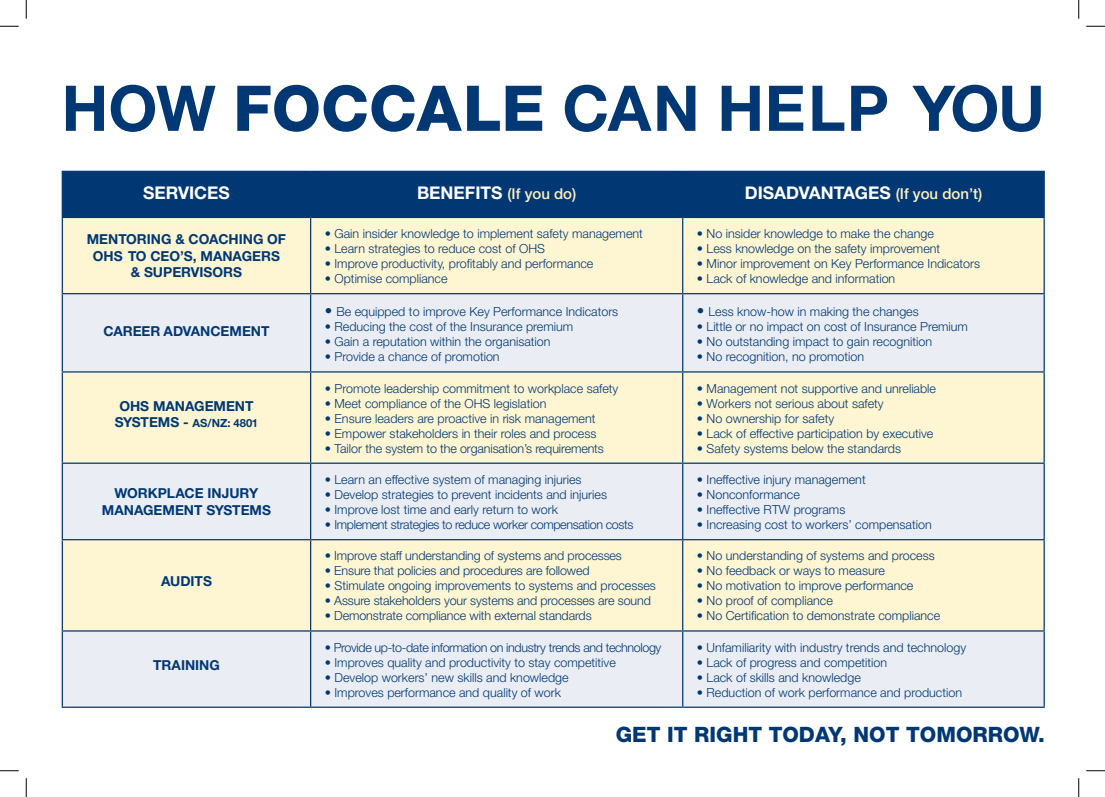
<style>
.page{position:relative;width:1105px;height:797px;background:#fff}
.page>*{position:absolute;margin:0;border:0;box-sizing:border-box;transform-origin:0 0}
.t1{font:700 63.12px "Helvetica Neue CE";color:#013874}
.t2{font:800 21.25px "Helvetica Neue CE";color:#013874}
.t3{font:700 17.5px "Helvetica Neue CE";color:#fff}
.t4{font:500 15px "Helvetica Neue CE";color:#fef0bd}
.t5{font:700 13.75px/16.5px "Helvetica Neue CE";color:#013874;text-align:center}
.t6{font:300 12.5px "Helvetica Neue CE";color:#013874}
.t7{font:300 12.5px "Helvetica Neue CE";letter-spacing:-.03em;color:#013874}
.t8{font:700 11.25px "Helvetica Neue CE";color:#013874}
.s1{font-weight:800}
.s2{font-weight:700;font-size:17.5px;color:#fff}
.s3{font-weight:500;font-size:15px;color:#fef0bd}
.s4{font-size:13.75px}
.s5{font-size:15px}
</style>
<div class="page">
<div style="left:63px;top:172px;width:980px;height:45px;background:#013874"></div>
<div style="left:63px;top:218px;width:980px;height:75px;background:#fef5d2"></div>
<svg style="left:63px;top:294px;width:980px;height:412px;background:#f1efe4"></svg>
<hr style="left:62px;top:171px;width:249px;height:1px;background:#013874">
<hr style="left:62px;top:172px;width:1px;height:45px;background:#013874">
<hr style="left:62px;top:217px;width:249px;height:1px;background:#013874">
<hr style="left:62px;top:218px;width:1px;height:75px;background:#013874">
<hr style="left:62px;top:293px;width:249px;height:1px;background:#013874">
<hr style="left:62px;top:294px;width:1px;height:77px;background:#013874">
<hr style="left:683px;top:171px;width:362px;height:1px;background:#013874">
<hr style="left:1043px;top:172px;width:2px;height:45px;background:#013874">
<hr style="left:311px;top:217px;width:372px;height:1px;background:#013874">
<hr style="left:683px;top:217px;width:362px;height:1px;background:#013874">
<hr style="left:1043px;top:218px;width:2px;height:75px;background:#013874">
<hr style="left:311px;top:293px;width:372px;height:1px;background:#013874">
<hr style="left:683px;top:293px;width:362px;height:1px;background:#013874">
<hr style="left:1043px;top:294px;width:2px;height:77px;background:#013874">
<hr style="left:311px;top:171px;width:372px;height:1px;background:#013874">
<hr style="left:310px;top:172px;width:1px;height:45px;background:#013874">
<hr style="left:682px;top:172px;width:1px;height:45px;background:#013874">
<hr style="left:310px;top:218px;width:1px;height:75px;background:#013874">
<hr style="left:682px;top:218px;width:1px;height:75px;background:#013874">
<hr style="left:310px;top:294px;width:1px;height:77px;background:#013874">
<hr style="left:682px;top:294px;width:1px;height:77px;background:#013874">
<hr style="left:62px;top:371px;width:249px;height:1px;background:#013874">
<hr style="left:62px;top:372px;width:1px;height:90px;background:#013874">
<hr style="left:311px;top:371px;width:372px;height:1px;background:#013874">
<hr style="left:310px;top:372px;width:1px;height:90px;background:#013874">
<hr style="left:683px;top:371px;width:362px;height:1px;background:#013874">
<hr style="left:682px;top:372px;width:1px;height:90px;background:#013874">
<hr style="left:1043px;top:372px;width:2px;height:90px;background:#013874">
<hr style="left:62px;top:540px;width:1px;height:90px;background:#013874">
<hr style="left:310px;top:540px;width:1px;height:90px;background:#013874">
<hr style="left:682px;top:540px;width:1px;height:90px;background:#013874">
<hr style="left:1043px;top:540px;width:2px;height:90px;background:#013874">
<hr style="left:62px;top:462px;width:249px;height:2px;background:#013874">
<hr style="left:62px;top:464px;width:1px;height:75px;background:#013874">
<hr style="left:62px;top:539px;width:249px;height:1px;background:#013874">
<hr style="left:311px;top:462px;width:372px;height:2px;background:#013874">
<hr style="left:310px;top:464px;width:1px;height:75px;background:#013874">
<hr style="left:311px;top:539px;width:372px;height:1px;background:#013874">
<hr style="left:683px;top:462px;width:362px;height:2px;background:#013874">
<hr style="left:682px;top:464px;width:1px;height:75px;background:#013874">
<hr style="left:1043px;top:464px;width:2px;height:75px;background:#013874">
<hr style="left:683px;top:539px;width:362px;height:1px;background:#013874">
<hr style="left:62px;top:630px;width:249px;height:1px;background:#013874">
<hr style="left:62px;top:631px;width:1px;height:75px;background:#013874">
<hr style="left:62px;top:706px;width:249px;height:1px;background:#013874">
<hr style="left:311px;top:630px;width:372px;height:1px;background:#013874">
<hr style="left:310px;top:631px;width:1px;height:75px;background:#013874">
<hr style="left:311px;top:706px;width:372px;height:1px;background:#013874">
<hr style="left:683px;top:630px;width:362px;height:1px;background:#013874">
<hr style="left:682px;top:631px;width:1px;height:75px;background:#013874">
<hr style="left:1043px;top:631px;width:2px;height:75px;background:#013874">
<hr style="left:683px;top:706px;width:362px;height:1px;background:#013874">
<svg style="left:0;top:25px;width:19px;height:2px"></svg>
<svg style="left:1086px;top:25px;width:19px;height:2px"></svg>
<svg style="left:0;top:770px;width:19px;height:1px"></svg>
<svg style="left:1086px;top:770px;width:19px;height:1px"></svg>
<svg style="left:25px;top:0;width:2px;height:19px"></svg>
<svg style="left:25px;top:778px;width:2px;height:19px"></svg>
<svg style="left:1078px;top:0;width:1px;height:19px"></svg>
<svg style="left:1078px;top:778px;width:1px;height:19px"></svg>
<p class="t1" style="left:62px;top:69px;width:985px">HOW <span class="s1">FOCCALE</span> CAN HELP YOU</p>
<p class="t3" style="left:143px;top:182px;width:88px">SERVICES</p>
<p class="t4" style="left:417px;top:184px;width:161px"><span class="s2">BENEFITS</span> (If you do)</p>
<p class="t3" style="left:745px;top:182px;width:239px">DISADVANTAGES <span class="s3">(If you don’t)</span></p>
<p class="t5" style="left:87px;top:231px;width:201px">MENTORING &amp; COACHING OF<br>OHS TO CEO’S, MANAGERS &amp; SUPERVISORS</p>
<p class="t6" style="left:325px;top:226px;width:320px">• Gain insider knowledge to implement safety management</p>
<p class="t6" style="left:697px;top:226px;width:238px">• No insider knowledge to make the change</p>
<p class="t6" style="left:697px;top:241px;width:245px">• Less knowledge on the safety improvement</p>
<p class="t6" style="left:697px;top:256px;width:285px">• Minor improvement on Key Performance Indicators</p>
<p class="t6" style="left:697px;top:271px;width:200px">• Lack of knowledge and information</p>
<p class="t6" style="left:325px;top:241px;width:222px">• Learn strategies to reduce cost of OHS</p>
<p class="t6" style="left:325px;top:256px;width:270px">• Improve productivity, profitably and performance</p>
<p class="t6" style="left:325px;top:271px;width:124px">• Optimise compliance</p>
<p class="t5" style="left:103px;top:323px;width:168px">CAREER ADVANCEMENT</p>
<p class="t5" style="left:119px;top:397px;width:136px">OHS MANAGEMENT</p>
<p class="t8" style="left:115px;top:416px;width:145px"><span class="s4">SYSTEMS -</span> AS/NZ: 4801</p>
<p class="t5" style="left:102px;top:485px;width:170px">WORKPLACE INJURY<br>MANAGEMENT SYSTEMS</p>
<p class="t5" style="left:161px;top:572px;width:52px">AUDITS</p>
<p class="t5" style="left:153px;top:656px;width:68px">TRAINING</p>
<p class="t6" style="left:325px;top:304px;width:295px"><span class="s5">•</span> Be equipped to improve Key Performance Indicators</p>
<p class="t6" style="left:325px;top:319px;width:250px">• Reducing the cost of the Insurance premium</p>
<p class="t6" style="left:325px;top:334px;width:227px">• Gain a reputation within the organisation</p>
<p class="t6" style="left:325px;top:349px;width:176px">• Provide a chance of promotion</p>
<p class="t6" style="left:325px;top:380px;width:295px">• Promote leadership commitment to workplace safety</p>
<p class="t6" style="left:325px;top:395px;width:223px">• Meet compliance of the OHS legislation</p>
<p class="t6" style="left:325px;top:410px;width:272px">• Ensure leaders are proactive in risk management</p>
<p class="t6" style="left:325px;top:425px;width:273px">• Empower stakeholders in their roles and process</p>
<p class="t6" style="left:325px;top:440px;width:281px">• Tailor the system to the organisation’s requirements</p>
<p class="t6" style="left:325px;top:472px;width:258px">• Learn an effective system of managing injuries</p>
<p class="t6" style="left:325px;top:487px;width:284px">• Develop strategies to prevent incidents and injuries</p>
<p class="t6" style="left:325px;top:502px;width:235px">• Improve lost time and early return to work</p>
<p class="t7" style="left:325px;top:517px;width:310px">• Implement strategies to reduce worker compensation costs</p>
<p class="t6" style="left:325px;top:548px;width:299px">• Improve staff understanding of systems and processes</p>
<p class="t6" style="left:325px;top:563px;width:266px">• Ensure that policies and procedures are followed</p>
<p class="t6" style="left:325px;top:578px;width:333px">• Stimulate ongoing improvements to systems and processes</p>
<p class="t6" style="left:325px;top:593px;width:328px">• Assure stakeholders your systems and processes are sound</p>
<p class="t6" style="left:325px;top:608px;width:268px">• Demonstrate compliance with external standards</p>
<p class="t6" style="left:697px;top:304px;width:223px"><span class="s5">•</span> Less know-how in making the changes</p>
<p class="t6" style="left:697px;top:319px;width:273px">• Little or no impact on cost of Insurance Premium</p>
<p class="t6" style="left:697px;top:334px;width:237px">• No outstanding impact to gain recognition</p>
<p class="t6" style="left:697px;top:349px;width:169px">• No recognition, no promotion</p>
<p class="t6" style="left:697px;top:380px;width:241px">• Management not supportive and unreliable</p>
<p class="t6" style="left:697px;top:395px;width:188px">• Workers not serious about safety</p>
<p class="t6" style="left:697px;top:410px;width:139px">• No ownership for safety</p>
<p class="t6" style="left:697px;top:425px;width:238px">• Lack of effective participation by executive</p>
<p class="t6" style="left:697px;top:440px;width:206px">• Safety systems below the standards</p>
<p class="t6" style="left:697px;top:472px;width:170px">• Ineffective injury management</p>
<p class="t6" style="left:697px;top:487px;width:105px">• Nonconformance</p>
<p class="t6" style="left:697px;top:502px;width:150px">• Ineffective RTW programs</p>
<p class="t6" style="left:697px;top:517px;width:236px">• Increasing cost to workers’ compensation</p>
<p class="t6" style="left:697px;top:548px;width:239px">• No understanding of systems and process</p>
<p class="t6" style="left:697px;top:563px;width:190px">• No feedback or ways to measure</p>
<p class="t6" style="left:697px;top:578px;width:218px">• No motivation to improve performance</p>
<p class="t6" style="left:697px;top:593px;width:137px">• No proof of compliance</p>
<p class="t6" style="left:697px;top:608px;width:245px">• No Certification to demonstrate compliance</p>
<p class="t7" style="left:325px;top:639px;width:338px">• Provide up-to-date information on industry trends and technology</p>
<p class="t6" style="left:325px;top:654px;width:293px">• Improves quality and productivity to stay competitive</p>
<p class="t6" style="left:325px;top:669px;width:245px">• Develop workers’ new skills and knowledge</p>
<p class="t6" style="left:325px;top:684px;width:238px">• Improves performance and quality of work</p>
<p class="t6" style="left:697px;top:639px;width:271px">• Unfamiliarity with industry trends and technology</p>
<p class="t6" style="left:697px;top:654px;width:192px">• Lack of progress and competition</p>
<p class="t6" style="left:697px;top:669px;width:165px">• Lack of skills and knowledge</p>
<p class="t6" style="left:697px;top:684px;width:267px">• Reduction of work performance and production</p>
<p class="t2" style="left:616px;top:721px;width:431px">GET IT RIGHT TODAY, NOT TOMORROW.</p>
</div>
